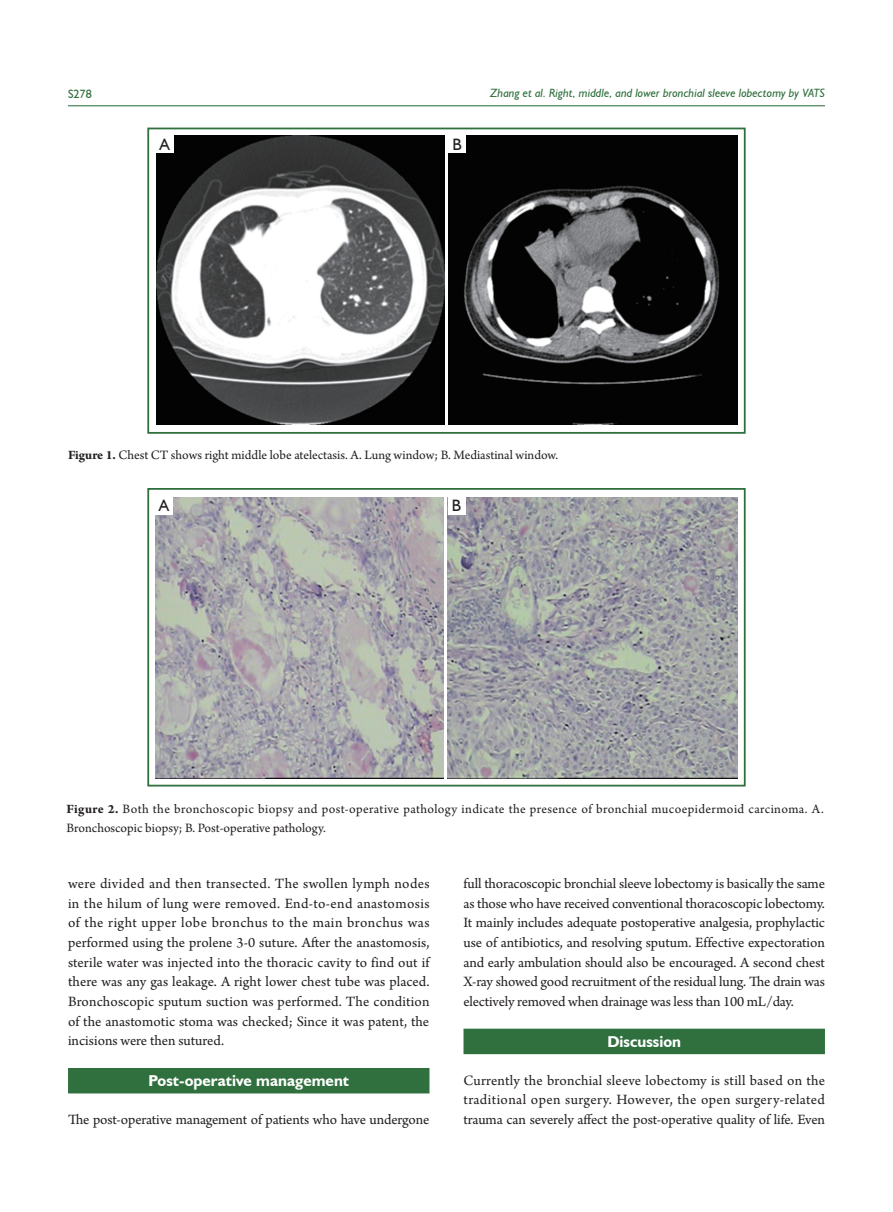
<style>
.page{position:relative;width:893px;height:1212px;background:#fff}
.page>*{position:absolute;margin:0;border:0;box-sizing:border-box;transform-origin:0 0}
.t1{font:16.5px "Humanist 521 BT";color:#231f20}
.一级标题-JTD-1行{font:700 15.75px "Humanist 521 BT";color:#fff}
.t2{font:15px/19.6px "Arno Pro";letter-spacing:-.01em;color:#231f20;text-align:justify}
.t3{font:13.5px/19.5px "Arno Pro";letter-spacing:.015em;color:#231f20}
.t4{font:italic 12px "Humanist 521 BT";color:#30703e}
.t5{font:12px "Humanist 521 BT";color:#30703e}
.s1{font-weight:700}
</style>
<div class="page">
<hr style="left:68px;top:105px;width:757px;height:1px;background:#30703e">
<div style="left:68px;top:1068px;width:361px;height:25px;background:#30703e"></div>
<div style="left:463px;top:1029px;width:362px;height:25px;background:#30703e"></div>
<img style="left:156px;top:136px;width:289px;height:288px">
<div style="left:147px;top:128px;width:599px;height:306px;border:2px solid #30703e"></div>
<img style="left:449px;top:136px;width:288px;height:288px">
<div style="left:156px;top:136px;width:17px;height:17px;background:#fff"></div>
<div style="left:449px;top:136px;width:17px;height:17px;background:#fff"></div>
<img style="left:155px;top:497px;width:289px;height:281px">
<div style="left:147px;top:488px;width:599px;height:298px;border:2px solid #30703e"></div>
<img style="left:448px;top:497px;width:290px;height:281px">
<div style="left:155px;top:497px;width:17px;height:17px;background:#fff"></div>
<div style="left:448px;top:497px;width:17px;height:17px;background:#fff"></div>
<p class="t5" style="left:68px;top:86px;width:25px">S278</p>
<p class="t4" style="left:490px;top:86px;width:336px">Zhang et al. Right, middle, and lower bronchial sleeve lobectomy by VATS</p>
<p class="t1" style="left:159px;top:134px;width:12px">A</p>
<p class="t1" style="left:453px;top:134px;width:11px">B</p>
<p class="t3" style="left:68px;top:446px;width:492px"><span class="s1">Figure 1.</span> Chest CT shows right middle lobe atelectasis. A. Lung window; B. Mediastinal window.</p>
<p class="t1" style="left:159px;top:495px;width:12px">A</p>
<p class="t1" style="left:452px;top:495px;width:11px">B</p>
<p class="t3" style="left:67px;top:800px;width:759px"><span class="s1">Figure 2.</span> Both the bronchoscopic biopsy and post-operative pathology indicate the presence of bronchial mucoepidermoid carcinoma. A.<br>Bronchoscopic biopsy; B. Post-operative pathology.</p>
<p class="t2" style="left:68px;top:874px;width:363px">were divided and then transected. The swollen lymph nodes in the hilum of lung were removed. End-to-end anastomosis of the right upper lobe bronchus to the main bronchus was performed using the prolene 3-0 suture. After the anastomosis, sterile water was injected into the thoracic cavity to find out if there was any gas leakage. A right lower chest tube was placed.<br>Bronchoscopic sputum suction was performed. The condition of the anastomotic stoma was checked; Since it was patent, the incisions were then sutured.</p>
<p class="一级标题-JTD-1行" style="left:148px;top:1071px;width:202px">Post-operative management</p>
<p class="t2" style="left:68px;top:1110px;width:363px">The post-operative management of patients who have undergone</p>
<p class="t2" style="left:463px;top:874px;width:363px">full thoracoscopic bronchial sleeve lobectomy is basically the same as those who have received conventional thoracoscopic lobectomy.<br>It mainly includes adequate postoperative analgesia, prophylactic use of antibiotics, and resolving sputum. Effective expectoration and early ambulation should also be encouraged. A second chest X-ray showed good recruitment of the residual lung. The drain was electively removed when drainage was less than 100 mL/day.</p>
<p class="一级标题-JTD-1行" style="left:607px;top:1031px;width:75px">Discussion</p>
<p class="t2" style="left:463px;top:1071px;width:363px">Currently the bronchial sleeve lobectomy is still based on the traditional open surgery. However, the open surgery-related trauma can severely affect the post-operative quality of life. Even</p>
</div>
